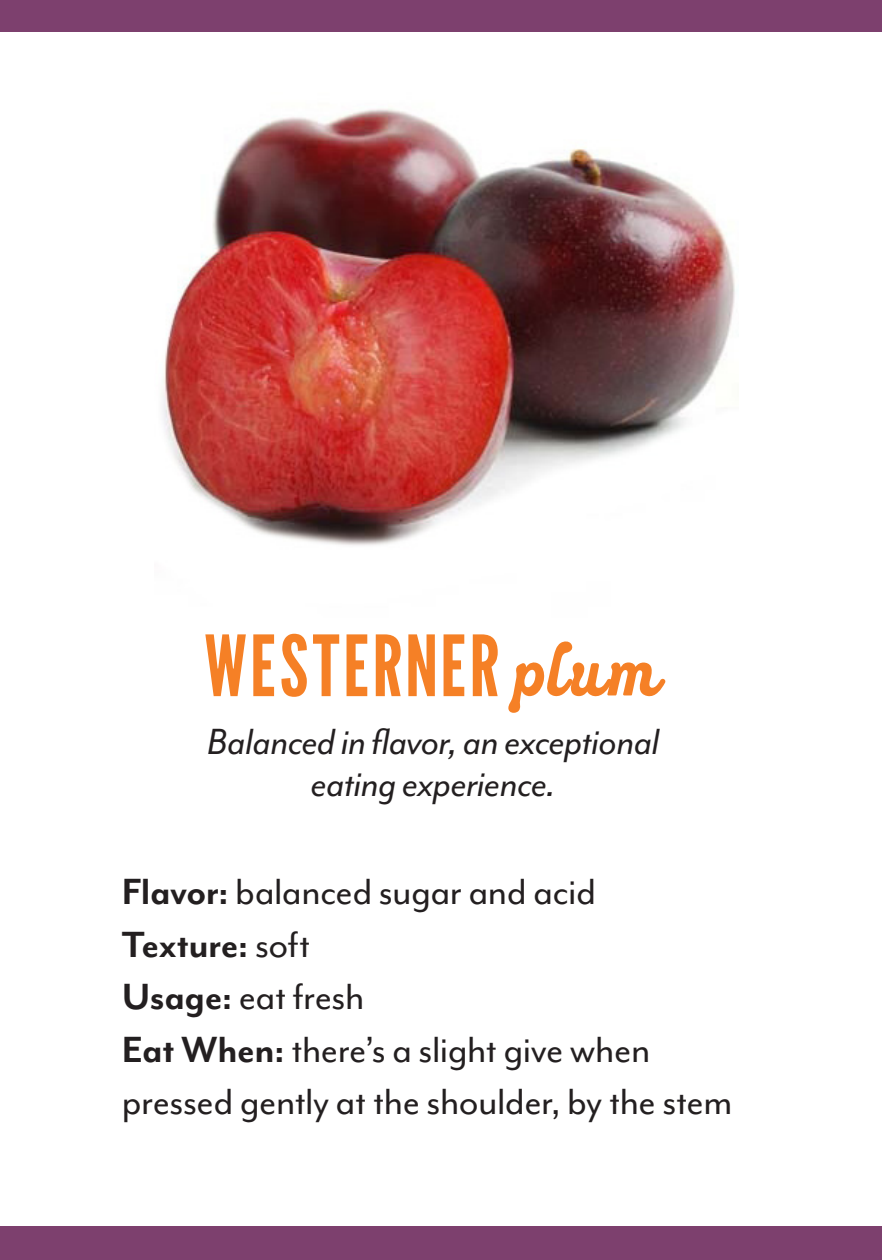
<style>
.page{position:relative;width:882px;height:1260px;background:#fff}
.page>*{position:absolute;margin:0;border:0;box-sizing:border-box;transform-origin:0 0}
.Citrus_Name{font:84px "League Gothic";letter-spacing:.03em;color:#f58026}
.Paragraph{font:42px/52.5px "Mr Eaves Mod OT";letter-spacing:-.015em;color:#231f20}
.Paragraph-2{font:italic 42px/42px "Mr Eaves Mod OT";letter-spacing:-.01em;color:#231f20;text-align:center}
.Paragraph-3{font:700 42px "Mr Eaves Mod OT";letter-spacing:-.015em;color:#231f20}
.s1{font-family:"BN Rendall Script Cursive";font-size:70px}
.s2{font-weight:700}
.s3{font-weight:400}
</style>
<div class="page">
<div style="left:0;top:1227px;width:882px;height:33px;background:#7d406e"></div>
<div style="left:0;top:0;width:882px;height:32px;background:#7d406e"></div>
<img style="left:162px;top:108px;width:573px;height:438px">
<p class="Citrus_Name" style="left:204px;top:608px;width:460px">WESTERNER <span class="s1">plum</span></p>
<p class="Paragraph-2" style="left:207px;top:720px;width:454px">Balanced in flavor, an exceptional eating experience.</p>
<p class="Paragraph" style="left:122px;top:865px;width:476px"><span class="s2">Flavor:</span> balanced sugar and acid</p>
<p class="Paragraph-3" style="left:122px;top:921px;width:190px">Texture: <span class="s3">soft</span></p>
<p class="Paragraph" style="left:122px;top:970px;width:244px"><span class="s2">Usage:</span> eat fresh</p>
<p class="Paragraph" style="left:122px;top:1023px;width:612px"><span class="s2">Eat When:</span> there’s a slight give when pressed gently at the shoulder, by the stem</p>
</div>
